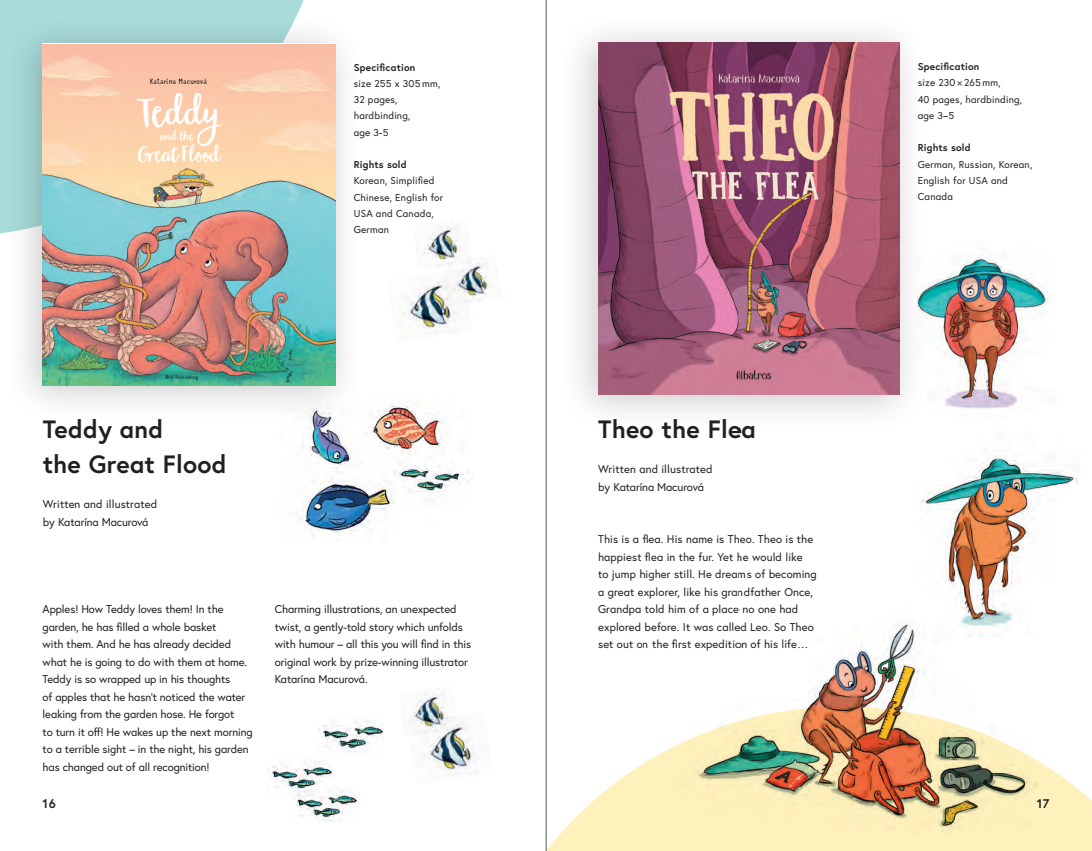
<style>
.page{position:relative;width:1092px;height:851px;background:#fff}
.page>*{position:absolute;margin:0;border:0;box-sizing:border-box;transform-origin:0 0}
.t1{font:42.5px "Garden Grown";color:#fff}
.headline_new{font:700 25px "Europa";letter-spacing:.01em;color:#231f20}
.t2{font:23px "Garden Grown";letter-spacing:.01em;color:#fff}
.t3{font:13.38px "Garden Grown";letter-spacing:.01em;color:#fff}
.t4{font:700 12.5px "Europa";color:#231f20}
.t5{font:11.25px/17.5px "Europa";letter-spacing:-.01em;color:#231f20}
.t6{font:11.25px/17.5px "Europa";letter-spacing:.01em;color:#231f20}
.specification_new{font:10px/16.2px "Europa";letter-spacing:.02em;color:#231f20}
.specification_bold{font:700 10px "Europa";letter-spacing:.02em;color:#231f20}
.specification_bold-2{font:10px/16.2px "Europa";letter-spacing:.02em;color:#231f20}
.t7{font:7.5px "Mr Dodo Light Rounded";letter-spacing:.01em;color:#231f20}
.t8{font:5.25px "Mr Dodo Light Rounded";letter-spacing:.01em;color:#231f20}
</style>
<div class="page">
<svg style="left:545px;top:706px;width:546px;height:144px;fill:#fff1bc"></svg>
<div style="left:0;top:0;width:304px;height:234px;background:#a8dbda"></div>
<img style="left:399px;top:279px;width:60px;height:56px">
<img style="left:420px;top:721px;width:60px;height:56px">
<img style="left:403px;top:688px;width:56px;height:48px">
<img style="left:442px;top:257px;width:60px;height:49px">
<img style="left:416px;top:221px;width:56px;height:49px">
<img style="left:319px;top:720px;width:65px;height:33px">
<img style="left:268px;top:758px;width:64px;height:31px">
<img style="left:293px;top:786px;width:65px;height:36px">
<div style="left:4px;top:13px;width:360px;height:409px;background:#231f20;opacity:.24"></div>
<img style="left:43px;top:44px;width:292px;height:341px">
<hr style="left:43px;top:266px;width:4px;height:75px;background:#231f20;opacity:.25">
<img style="left:279px;top:400px;width:190px;height:137px">
<div style="left:558px;top:13px;width:370px;height:420px;background:#231f20;opacity:.24"></div>
<img style="left:598px;top:42px;width:301px;height:352px">
<img style="left:665px;top:620px;width:372px;height:214px">
<img style="left:917px;top:241px;width:133px;height:144px">
<img style="left:915px;top:385px;width:163px;height:252px">
<hr style="left:546px;top:0;width:1px;height:850px;background:#57585a">
<p class="t7" style="left:150px;top:77px;width:59px">Katarína Macurová</p>
<p class="t1" style="left:138px;top:85px;width:82px">Teddy</p>
<p class="t3" style="left:160px;top:128px;width:35px">and the</p>
<p class="t2" style="left:138px;top:139px;width:83px">Great Flood</p>
<p class="t8" style="left:165px;top:373px;width:34px">B4U Publishing</p>
<p class="headline_new" style="left:43px;top:412px;width:122px">Teddy and</p>
<p class="headline_new" style="left:43px;top:447px;width:185px">the Great Flood</p>
<p class="t6" style="left:43px;top:495px;width:116px">Written and illustrated</p>
<p class="t5" style="left:43px;top:513px;width:107px">by Katarína Macurová</p>
<p class="specification_bold" style="left:354px;top:60px;width:63px">Specification</p>
<p class="specification_bold-2" style="left:354px;top:75px;width:88px">size 255 x 305 mm,<br>32 pages, hardbinding,</p>
<p class="specification_bold-2" style="left:354px;top:124px;width:36px">age 3-5</p>
<p class="specification_bold" style="left:354px;top:158px;width:54px">Rights sold</p>
<p class="specification_new" style="left:354px;top:172px;width:91px">Korean, Simplified<br>Chinese, English for<br>USA and Canada,<br>German</p>
<p class="t5" style="left:43px;top:600px;width:212px">Apples! How Teddy loves them! In the garden, he has filled a whole basket<br>with them. And he has already decided what he is going to do with them at home.<br>Teddy is so wrapped up in his thoughts<br>of apples that he hasn’t noticed the water leaking from the garden hose. He forgot<br>to turn it off! He wakes up the next morning to a terrible sight – in the night, his garden has changed out of all recognition!</p>
<p class="t5" style="left:275px;top:600px;width:198px">Charming illustrations, an unexpected twist, a gently-told story which unfolds with humour – all this you will find in this original work by prize-winning illustrator Katarína Macurová.</p>
<p class="headline_new" style="left:598px;top:412px;width:159px">Theo the Flea</p>
<p class="t6" style="left:598px;top:460px;width:116px">Written and illustrated</p>
<p class="t5" style="left:598px;top:478px;width:107px">by Katarína Macurová</p>
<p class="t6" style="left:598px;top:530px;width:220px">This is a flea. His name is Theo. Theo is the happiest flea in the fur. Yet he would like<br>to jump higher still. He dreams of becoming a great explorer, like his grandfather Once, Grandpa told him of a place no one had explored before. It was called Leo. So Theo set out on the first expedition of his life…</p>
<p class="specification_bold" style="left:917px;top:60px;width:63px">Specification</p>
<p class="specification_new" style="left:917px;top:74px;width:85px">size 230 × 265 mm,</p>
<p class="specification_new" style="left:917px;top:91px;width:106px">40 pages, hardbinding,</p>
<p class="specification_new" style="left:917px;top:107px;width:38px">age 3–5</p>
<p class="specification_bold" style="left:917px;top:141px;width:54px">Rights sold</p>
<p class="specification_new" style="left:917px;top:156px;width:116px">German, Russian, Korean,<br>English for USA and<br>Canada</p>
<p class="t4" style="left:43px;top:795px;width:15px">16</p>
<p class="t4" style="left:1036px;top:795px;width:14px">17</p>
</div>
